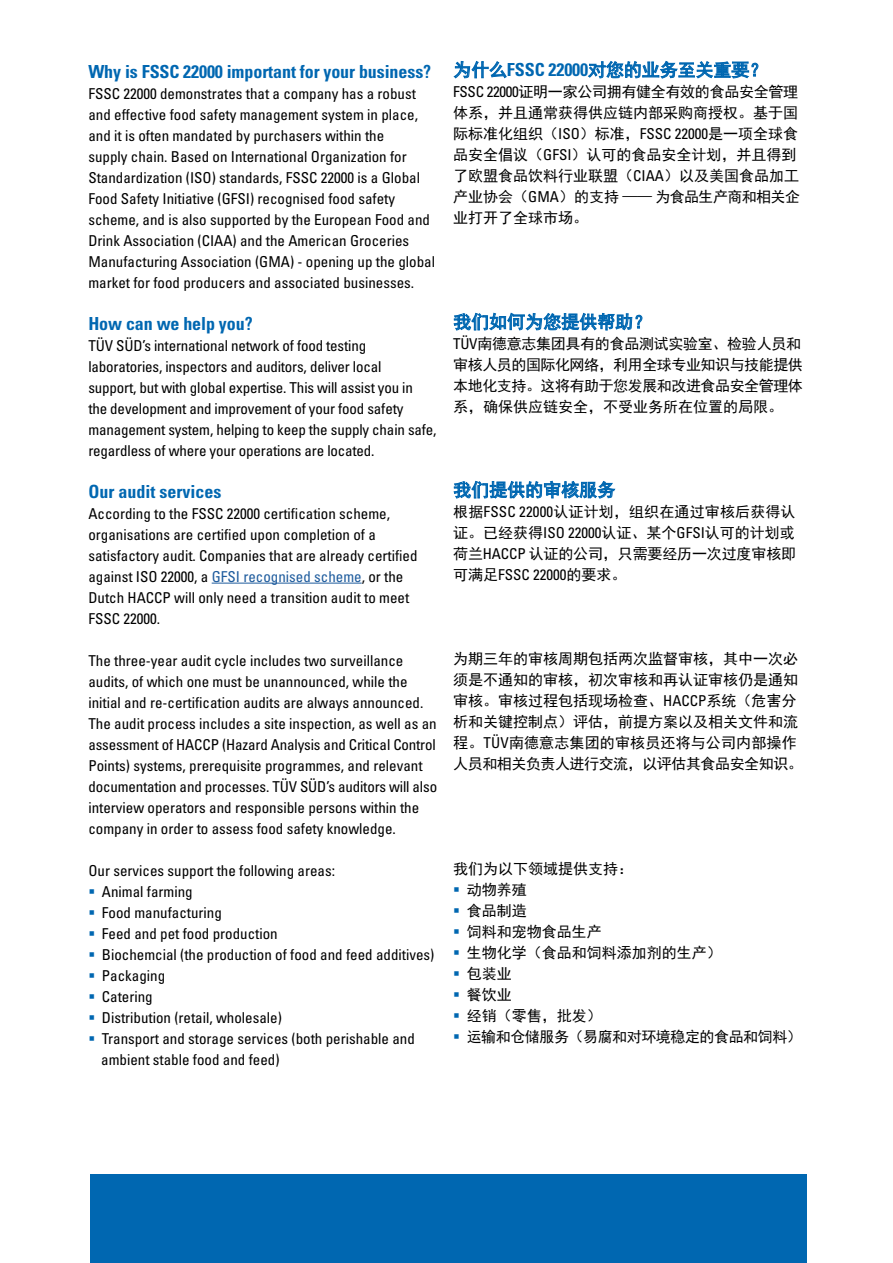
<style>
.page{position:relative;width:893px;height:1263px;background:#fff}
.page>*{position:absolute;margin:0;border:0;box-sizing:border-box;transform-origin:0 0}
.t1{font:18px "Univers LTCYR 67 Bold Cond";letter-spacing:-.005em;color:#0067b1}
.t2{font:18px "Sim Hei";color:#0067b1}
.t3{font:condensed 15px/21px "Univers LTCYR 57";color:#000}
.t4{font:15px/21px "Sim Hei";color:#000}
.t5{font:15px/21px "Sim Hei";letter-spacing:-.03em;color:#000}
.s1{color:#205d9e}
.s2{color:#0067b1}
.s3{font-family:"Univers LTCYR 67 Bold Cond"}
.s4{font-family:"Univers LTCYR 57";font-stretch:condensed}
.s5{font-family:"Sim Hei";font-stretch:normal}
</style>
<div class="page">
<div style="left:90px;top:1174px;width:716px;height:89px;background:#0067b1"></div>
<hr style="left:212px;top:583px;width:150px;height:1px;background:#205d9e">
<svg style="left:453px;top:61px;width:54px;height:18px"></svg>
<svg style="left:587px;top:61px;width:171px;height:18px"></svg>
<svg style="left:453px;top:312px;width:189px;height:19px"></svg>
<svg style="left:453px;top:480px;width:163px;height:19px"></svg>
<p class="t1" style="left:88px;top:60px;width:344px">Why is FSSC 22000 important for your business?</p>
<p class="t3" style="left:88px;top:82px;width:348px">FSSC 22000 demonstrates that a company has a robust and effective food safety management system in place, and it is often mandated by purchasers within the<br>supply chain. Based on International Organization for Standardization (ISO) standards, FSSC 22000 is a Global Food Safety Initiative (GFSI) recognised food safety scheme, and is also supported by the European Food and Drink Association (CIAA) and the American Groceries Manufacturing Association (GMA) - opening up the global market for food producers and associated businesses.</p>
<p class="t1" style="left:88px;top:312px;width:166px">How can we help you?</p>
<p class="t3" style="left:88px;top:334px;width:350px">TÜV SÜD’s international network of food testing laboratories, inspectors and auditors, deliver local<br>support, but with global expertise. This will assist you in<br>the development and improvement of your food safety management system, helping to keep the supply chain safe, regardless of where your operations are located.</p>
<p class="t1" style="left:88px;top:480px;width:134px">Our audit services</p>
<p class="t3" style="left:88px;top:502px;width:331px">According to the FSSC 22000 certification scheme, organisations are certified upon completion of a satisfactory audit. Companies that are already certified against ISO 22000, a <span class="s1">GFSI recognised scheme</span>, or the Dutch HACCP will only need a transition audit to meet FSSC 22000.</p>
<p class="t3" style="left:88px;top:649px;width:350px">The three-year audit cycle includes two surveillance audits, of which one must be unannounced, while the initial and re-certification audits are always announced.<br>The audit process includes a site inspection, as well as an assessment of HACCP (Hazard Analysis and Critical Control Points) systems, prerequisite programmes, and relevant documentation and processes. TÜV SÜD’s auditors will also interview operators and responsible persons within the company in order to assess food safety knowledge.</p>
<p class="t3" style="left:88px;top:859px;width:248px">Our services support the following areas:</p>
<p class="t3" style="left:88px;top:880px;width:106px"><span class="s2">▪</span> Animal farming</p>
<p class="t3" style="left:88px;top:901px;width:135px"><span class="s2">▪</span> Food manufacturing</p>
<p class="t3" style="left:88px;top:922px;width:191px"><span class="s2">▪</span> Feed and pet food production</p>
<p class="t3" style="left:88px;top:943px;width:347px"><span class="s2">▪</span> Biochemcial (the production of food and feed additives)</p>
<p class="t3" style="left:88px;top:964px;width:78px"><span class="s2">▪</span> Packaging</p>
<p class="t3" style="left:88px;top:985px;width:66px"><span class="s2">▪</span> Catering</p>
<p class="t3" style="left:88px;top:1006px;width:195px"><span class="s2">▪</span> Distribution (retail, wholesale)</p>
<p class="t3" style="left:101px;top:1027px;width:315px;text-indent:-13px"><span class="s2">▪</span> Transport and storage services (both perishable and ambient stable food and feed)</p>
<p class="t2" style="left:453px;top:61px;width:315px">为什么<span class="s3">FSSC 22000</span>对您的业务至关重要？</p>
<p class="t4" style="left:453px;top:81px;width:348px"><span class="s4">FSSC 22000</span>证明一家公司拥有健全有效的食品安全管理体系，并且通常获得供应链内部采购商授权。基于国际标准化组织（<span class="s4">ISO</span>）标准，<span class="s4">FSSC 22000</span>是一项全球食品安全倡议（<span class="s4">GFSI</span>）认可的食品安全计划，并且得到了欧盟食品饮料行业联盟（<span class="s4">CIAA</span>）以及美国食品加工产业协会（<span class="s4">GMA</span>）的支持 —— 为食品生产商和相关企业打开了全球市场。</p>
<p class="t2" style="left:453px;top:313px;width:199px">我们如何为您提供帮助？</p>
<p class="t5" style="left:453px;top:333px;width:351px"><span class="s4">TÜV</span>南德意志集团具有的食品测试实验室、检验人员和审核人员的国际化网络，利用全球专业知识与技能提供本地化支持。这将有助于您发展和改进食品安全管理体系，确保供应链安全，不受业务所在位置的局限。</p>
<p class="t2" style="left:453px;top:481px;width:163px">我们提供的审核服务</p>
<p class="t4" style="left:453px;top:501px;width:344px;text-align:justify">根据<span class="s4">FSSC 22000</span>认证计划，组织在通过审核后获得认证。已经获得<span class="s4">ISO 22000</span>认证、某个<span class="s4">GFSI</span>认可的计划或荷兰<span class="s4">HACCP</span> 认证的公司，只需要经历一次过度审核即</p>
<p class="t3" style="left:453px;top:564px;width:175px"><span class="s5">可满足</span>FSSC 22000<span class="s5">的要求。</span></p>
<p class="t4" style="left:453px;top:648px;width:351px">为期三年的审核周期包括两次监督审核，其中一次必须是不通知的审核，初次审核和再认证审核仍是通知审核。审核过程包括现场检查、<span class="s4">HACCP</span>系统（危害分析和关键控制点）评估，前提方案以及相关文件和流程。<span class="s4">TÜV</span>南德意志集团的审核员还将与公司内部操作人员和相关负责人进行交流，以评估其食品安全知识。</p>
<p class="t4" style="left:453px;top:858px;width:181px">我们为以下领域提供支持：</p>
<p class="t4" style="left:453px;top:879px;width:75px"><span class="s2">▪</span> 动物养殖</p>
<p class="t4" style="left:453px;top:900px;width:75px"><span class="s2">▪</span> 食品制造</p>
<p class="t4" style="left:453px;top:921px;width:150px"><span class="s2">▪</span> 饲料和宠物食品生产</p>
<p class="t4" style="left:453px;top:942px;width:270px"><span class="s2">▪</span> 生物化学（食品和饲料添加剂的生产）</p>
<p class="t4" style="left:453px;top:963px;width:60px"><span class="s2">▪</span> 包装业</p>
<p class="t4" style="left:453px;top:984px;width:60px"><span class="s2">▪</span> 餐饮业</p>
<p class="t4" style="left:453px;top:1005px;width:150px"><span class="s2">▪</span> 经销（零售，批发）</p>
<p class="t5" style="left:453px;top:1026px;width:350px"><span class="s2">▪</span> 运输和仓储服务（易腐和对环境稳定的食品和饲料）</p>
</div>
